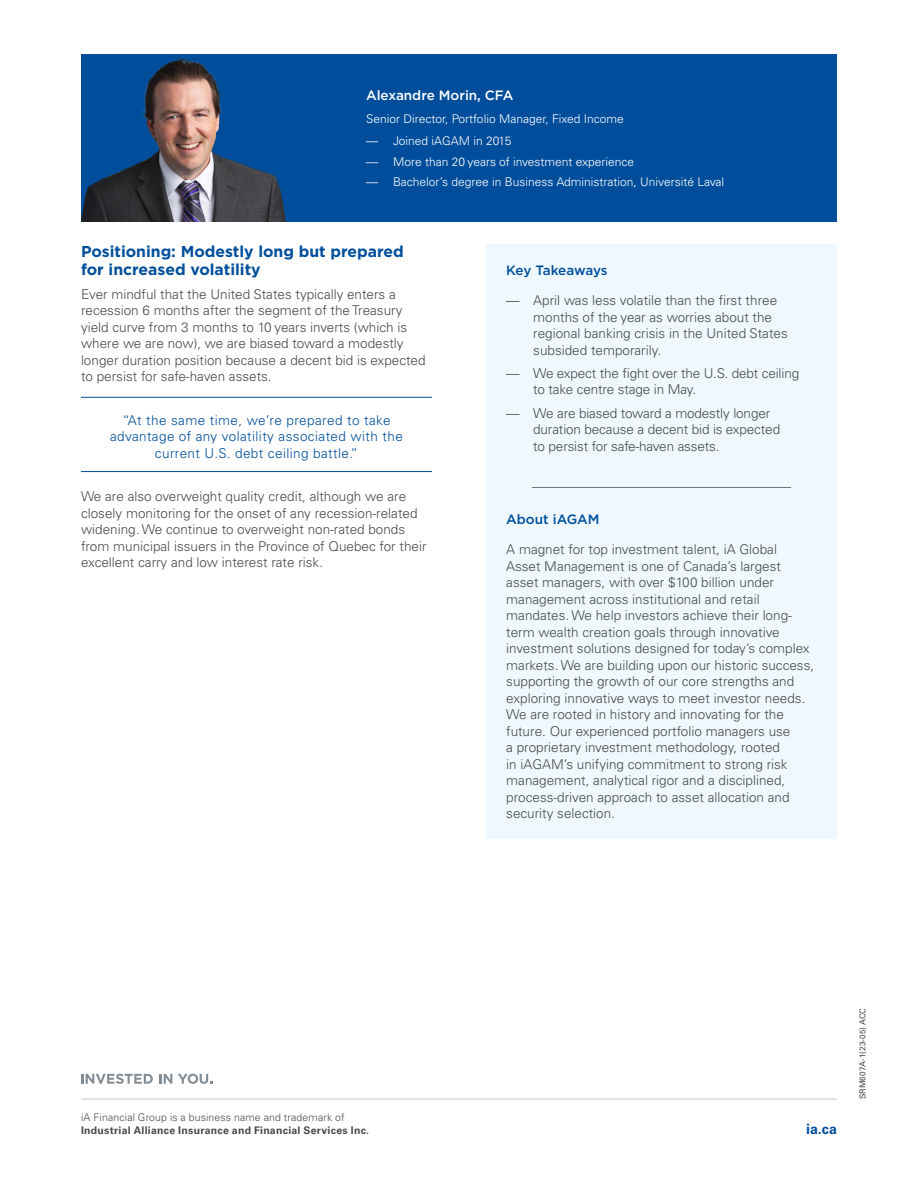
<style>
.page{position:relative;width:918px;height:1188px;background:#fff}
.page>*{position:absolute;margin:0;border:0;box-sizing:border-box;transform-origin:0 0}
.t1{font:700 15.75px/18.8px "Gotham";color:#004e9b}
.t2{font:700 14.25px "Univers LT Pro 65";color:#004e9b}
.t3{font:300 13.5px/16.5px "Univers LT Pro 45";color:#4a4a49}
.P__Citation{font:300 13.5px/16.5px "Univers LT Pro 45";letter-spacing:.03em;color:#004e9b;text-align:center}
.t4{font:500 13.5px "Gotham";letter-spacing:-.01em;color:#004e9b}
.t5{font:500 13.5px "Gotham";color:#fff}
.t6{font:300 12px "Univers LT Pro 45";color:#fff}
.t7{font:700 10.5px/12.8px "Univers LT Pro 65";letter-spacing:.025em;color:#4a4a49}
.t8{font:8.25px "Univers LT Pro 55 Roman";color:#4a4a49}
.s1{font-family:"Univers LT Pro 45";font-weight:300}
</style>
<div class="page">
<hr style="left:81px;top:397px;width:351px;height:1px;background:#004e9b">
<hr style="left:81px;top:471px;width:351px;height:1px;background:#004e9b">
<div style="left:81px;top:54px;width:756px;height:167px;background:#004e9b"></div>
<img style="left:81px;top:58px;width:205px;height:163px">
<div style="left:486px;top:244px;width:351px;height:594px;background:#eef8fe"></div>
<hr style="left:532px;top:487px;width:259px;height:1px;background:#757474">
<svg style="left:81px;top:1074px;width:72px;height:10px"></svg>
<svg style="left:159px;top:1074px;width:13px;height:10px"></svg>
<svg style="left:178px;top:1074px;width:34px;height:10px"></svg>
<hr style="left:81px;top:1099px;width:756px;height:1px;background:#c6c6c6">
<h3 class="t5" style="left:366px;top:87px;width:149px">Alexandre Morin, CFA</h3>
<p class="t6" style="left:366px;top:111px;width:259px">Senior Director, Portfolio Manager, Fixed Income</p>
<p class="t6" style="left:366px;top:133px;width:147px">— Joined iAGAM in 2015</p>
<p class="t6" style="left:366px;top:153px;width:270px">— More than 20 years of investment experience</p>
<p class="t6" style="left:366px;top:174px;width:360px">— Bachelor’s degree in Business Administration, Université Laval</p>
<h2 class="t1" style="left:81px;top:242px;width:324px">Positioning: Modestly long but prepared for increased volatility</h2>
<p class="t3" style="left:81px;top:285px;width:346px">Ever mindful that the United States typically enters a recession 6 months after the segment of the Treasury yield curve from 3 months to 10 years inverts (which is where we are now), we are biased toward a modestly longer duration position because a decent bid is expected to persist for safe-haven assets.</p>
<p class="P__Citation" style="left:110px;top:411px;width:294px">“At the same time, we’re prepared to take advantage of any volatility associated with the current U.S. debt ceiling battle.”</p>
<p class="t3" style="left:81px;top:488px;width:347px">We are also overweight quality credit, although we are closely monitoring for the onset of any recession-related widening. We continue to overweight non-rated bonds from municipal issuers in the Province of Quebec for their excellent carry and low interest rate risk.</p>
<h3 class="t4" style="left:506px;top:262px;width:103px">Key Takeaways</h3>
<p class="t3" style="left:533px;top:292px;width:256px;text-indent:-27px">— April was less volatile than the first three months of the year as worries about the regional banking crisis in the United States subsided temporarily.</p>
<p class="t3" style="left:533px;top:364px;width:268px;text-indent:-27px">— We expect the fight over the U.S. debt ceiling to take centre stage in May.</p>
<p class="t3" style="left:533px;top:404px;width:248px;text-indent:-27px">— We are biased toward a modestly longer duration because a decent bid is expected to persist for safe-haven assets.</p>
<h3 class="t4" style="left:506px;top:511px;width:95px">About iAGAM</h3>
<p class="t3" style="left:506px;top:541px;width:309px">A magnet for top investment talent, iA Global Asset Management is one of Canada’s largest asset managers, with over $100 billion under management across institutional and retail mandates. We help investors achieve their long&shy;term wealth creation goals through innovative investment solutions designed for today’s complex markets. We are building upon our historic success, supporting the growth of our core strengths and exploring innovative ways to meet investor needs.<br>We are rooted in history and innovating for the future. Our experienced portfolio managers use<br>a proprietary investment methodology, rooted<br>in iAGAM’s unifying commitment to strong risk management, analytical rigor and a disciplined, process-driven approach to asset allocation and security selection.</p>
<p class="t7" style="left:81px;top:1111px;width:290px"><span class="s1">iA Financial Group is a business name and trademark of<br></span>Industrial Alliance Insurance and Financial Services Inc.</p>
<p class="t2" style="left:806px;top:1119px;width:32px">ia.ca</p>
<p class="t8" style="left:857px;top:1099px;width:93px;rotate:-90deg">SRM607A-1(23-05) ACC</p>
</div>
